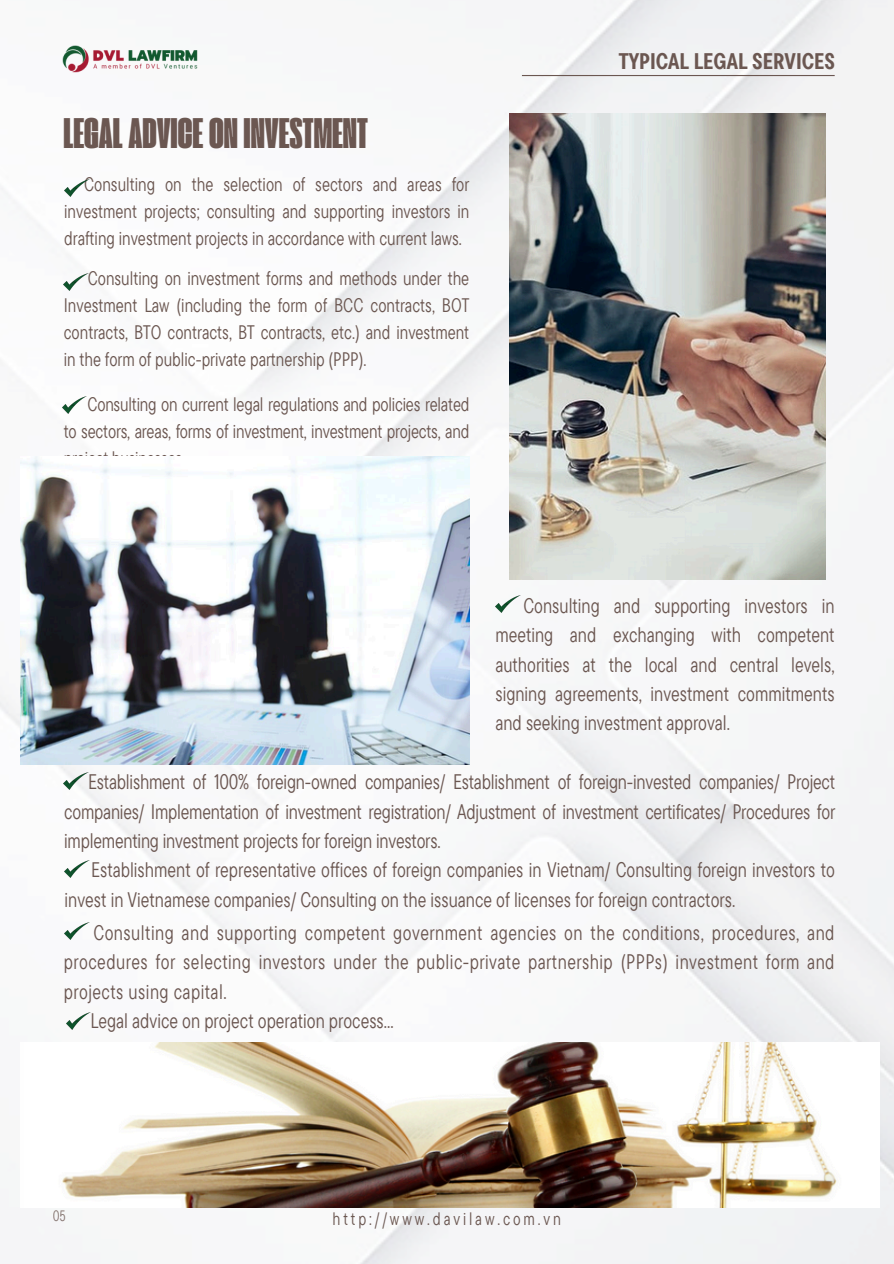
<style>
.page{position:relative;width:894px;height:1264px;background:#fff}
.page>*{position:absolute;margin:0;border:0;box-sizing:border-box;transform-origin:0 0}
.t1{font:45px "Extenda 40 Hecto";color:#6b5751}
.t2{font:700 22.5px "TT Commons Pro Cond";color:#6b5751}
.t3{font:21px/29.2px "TT Commons Pro Cond";color:#6b5751;text-align:justify}
.t4{font:19.5px/27px "TT Commons Pro Cond";color:#6b5751;text-align:justify}
.t5{font:18px "TT Commons Pro Cond";letter-spacing:.16em;color:#6b5751}
.t6{font:15px "TT Commons Pro Cond";color:#6b5751}
</style>
<div class="page">
<img style="left:0;top:0;width:893px;height:1263px">
<hr style="left:522px;top:75px;width:312px;height:1px;background:#6b5751">
<img style="left:65px;top:180px;width:24px;height:16px">
<img style="left:64px;top:274px;width:24px;height:17px">
<img style="left:62px;top:397px;width:25px;height:17px">
<img style="left:64px;top:772px;width:24px;height:17px">
<img style="left:65px;top:860px;width:24px;height:17px">
<img style="left:66px;top:1012px;width:25px;height:17px">
<img style="left:65px;top:923px;width:24px;height:16px">
<img style="left:495px;top:596px;width:25px;height:16px">
<img style="left:58px;top:43px;width:143px;height:32px">
<img style="left:509px;top:113px;width:316px;height:466px">
<img style="left:21px;top:456px;width:448px;height:308px">
<img style="left:21px;top:1042px;width:858px;height:165px">
<p class="t1" style="left:63px;top:112px;width:306px">LEGAL ADVICE ON INVESTMENT</p>
<p class="t4" style="left:64px;top:170px;width:406px;text-indent:20px">Consulting on the selection of sectors and areas for investment projects; consulting and supporting investors in drafting investment projects in accordance with current laws.</p>
<h1 class="t4" style="left:64px;top:264px;width:407px;text-indent:24px">Consulting on investment forms and methods under the Investment Law (including the form of BCC contracts, BOT contracts, BTO contracts, BT contracts, etc.) and investment in the form of public-private partnership (PPP).</h1>
<p class="t4" style="left:64px;top:390px;width:407px;text-indent:24px">Consulting on current legal regulations and policies related to sectors, areas, forms of investment, investment projects, and project businesses.</p>
<p class="t2" style="left:618px;top:46px;width:218px">TYPICAL LEGAL SERVICES</p>
<p class="t3" style="left:495px;top:590px;width:340px;text-indent:28px">Consulting and supporting investors in meeting and exchanging with competent authorities at the local and central levels, signing agreements, investment commitments and seeking investment approval.</p>
<p class="t3" style="left:64px;top:767px;width:772px;text-indent:24px">Establishment of 100% foreign-owned companies/ Establishment of foreign-invested companies/ Project companies/ Implementation of investment registration/ Adjustment of investment certificates/ Procedures for implementing investment projects for foreign investors.</p>
<p class="t3" style="left:65px;top:855px;width:771px;text-indent:27px">Establishment of representative offices of foreign companies in Vietnam/ Consulting foreign investors to invest in Vietnamese companies/ Consulting on the issuance of licenses for foreign contractors.</p>
<p class="t3" style="left:64px;top:917px;width:772px;text-indent:30px">Consulting and supporting competent government agencies on the conditions, procedures, and procedures for selecting investors under the public-private partnership (PPPs) investment form and projects using capital.</p>
<p class="t3" style="left:90px;top:1005px;width:304px">Legal advice on project operation process...</p>
<p class="t6" style="left:53px;top:1206px;width:15px">05</p>
<p class="t5" style="left:332px;top:1207px;width:230px">http://www.davilaw.com.vn</p>
</div>
